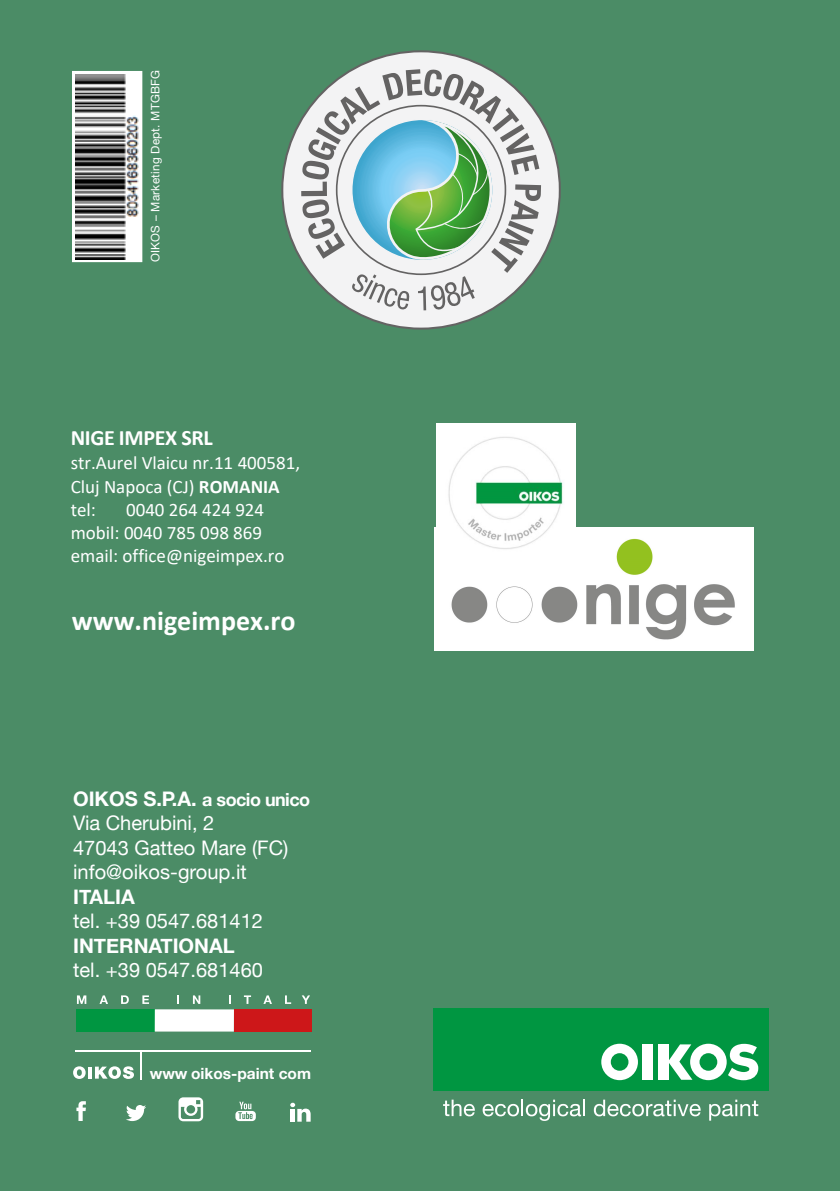
<style>
.page{position:relative;width:840px;height:1191px;background:#fff}
.page>*{position:absolute;margin:0;border:0;box-sizing:border-box;transform-origin:0 0}
.t1{font:700 28px "Calibri";color:#fff}
.t2{font:700 22px "Calibri";letter-spacing:-.015em;color:#fff}
.t3{font:20px/24.6px "Helvetica Neue";color:#fff}
.t4{font:700 20px "Helvetica Neue";color:#fff}
.t5{font:19px/23.2px "Calibri";color:#fff}
.t6{font:700 15.4px "Helvetica Neue";color:#fff}
.t7{font:11.6px "Helvetica Neue";letter-spacing:.02em;color:#fff}
.s1{font-weight:700}
.s2{font-weight:700;font-size:18px}
</style>
<div class="page">
<div style="left:0;top:0;width:839px;height:1191px;background:#4b8c66"></div>
<svg style="left:76px;top:1101px;width:10px;height:20px"></svg>
<svg style="left:126px;top:1105px;width:20px;height:16px"></svg>
<svg style="left:290px;top:1102px;width:20px;height:19px"></svg>
<svg style="left:235px;top:1101px;width:21px;height:20px"></svg>
<svg style="left:178px;top:1097px;width:25px;height:24px"></svg>
<svg style="left:77px;top:995px;width:9px;height:9px"></svg>
<svg style="left:301px;top:995px;width:9px;height:9px"></svg>
<div style="left:234px;top:1009px;width:77px;height:22px;background:#cd1719"></div>
<div style="left:76px;top:1009px;width:79px;height:22px;background:#009641"></div>
<div style="left:155px;top:1009px;width:79px;height:22px;background:#fff"></div>
<svg style="left:99px;top:995px;width:9px;height:9px"></svg>
<svg style="left:121px;top:995px;width:8px;height:9px"></svg>
<svg style="left:142px;top:995px;width:7px;height:9px"></svg>
<svg style="left:177px;top:995px;width:2px;height:9px"></svg>
<svg style="left:193px;top:995px;width:7px;height:9px"></svg>
<svg style="left:244px;top:995px;width:7px;height:9px"></svg>
<svg style="left:263px;top:995px;width:9px;height:9px"></svg>
<svg style="left:285px;top:995px;width:6px;height:9px"></svg>
<svg style="left:73px;top:1066px;width:13px;height:13px"></svg>
<hr style="left:88px;top:1066px;width:4px;height:12px;background:#fff">
<svg style="left:95px;top:1066px;width:39px;height:13px"></svg>
<hr style="left:75px;top:1049px;width:235px;height:2px;background:#fff">
<hr style="left:141px;top:1050px;width:1px;height:30px;background:#fff">
<div style="left:433px;top:1008px;width:335px;height:82px;background:#009641"></div>
<svg style="left:601px;top:1043px;width:36px;height:37px"></svg>
<div style="left:641px;top:1044px;width:10px;height:35px;background:#fff"></div>
<div style="left:657px;top:1044px;width:10px;height:35px;background:#fff"></div>
<svg style="left:667px;top:1043px;width:90px;height:37px"></svg>
<div style="left:72px;top:71px;width:70px;height:191px;background:#fff"></div>
<img style="left:75px;top:74px;width:64px;height:186px">
<svg style="left:281px;top:50px;width:279px;height:280px"></svg>
<svg style="left:301px;top:69px;width:239px;height:241px;background:#adc6bd"></svg>
<svg style="left:443px;top:1099px;width:31px;height:17px"></svg>
<svg style="left:482px;top:1099px;width:102px;height:22px"></svg>
<svg style="left:593px;top:1099px;width:107px;height:17px"></svg>
<svg style="left:709px;top:1099px;width:48px;height:21px"></svg>
<img style="left:434px;top:528px;width:318px;height:122px">
<img style="left:436px;top:423px;width:139px;height:140px">
<p class="t7" style="left:147px;top:262px;width:193px;rotate:-90deg">OIKOS – Marketing Dept. MTGBFG</p>
<p class="t2" style="left:71px;top:422px;width:143px">NIGE IMPEX SRL</p>
<p class="t5" style="left:71px;top:451px;width:231px">str.Aurel Vlaicu nr.11 400581,<br>Cluj Napoca (CJ) <span class="s1">ROMANIA </span>tel:</p>
<p class="t5" style="left:71px;top:497px;width:215px;text-indent:55px">0040 264 424 924 mobil: 0040 785 098 869 email: office@nigeimpex.ro</p>
<h1 class="t1" style="left:72px;top:601px;width:225px">www.nigeimpex.ro</h1>
<p class="t3" style="left:73px;top:787px;width:238px"><span class="s1">OIKOS S.P.A.</span> <span class="s2">a socio unico<br></span>Via Cherubini, 2<br>47043 Gatteo Mare (FC) info@oikos-group.it</p>
<p class="t4" style="left:73px;top:880px;width:63px">ITALIA</p>
<p class="t3" style="left:73px;top:910px;width:191px">tel. +39 0547.681412</p>
<p class="t4" style="left:73px;top:929px;width:163px">INTERNATIONAL</p>
<p class="t3" style="left:73px;top:959px;width:191px">tel. +39 0547.681460</p>
<p class="t6" style="left:150px;top:1061px;width:163px">www oikos-paint com</p>
</div>
